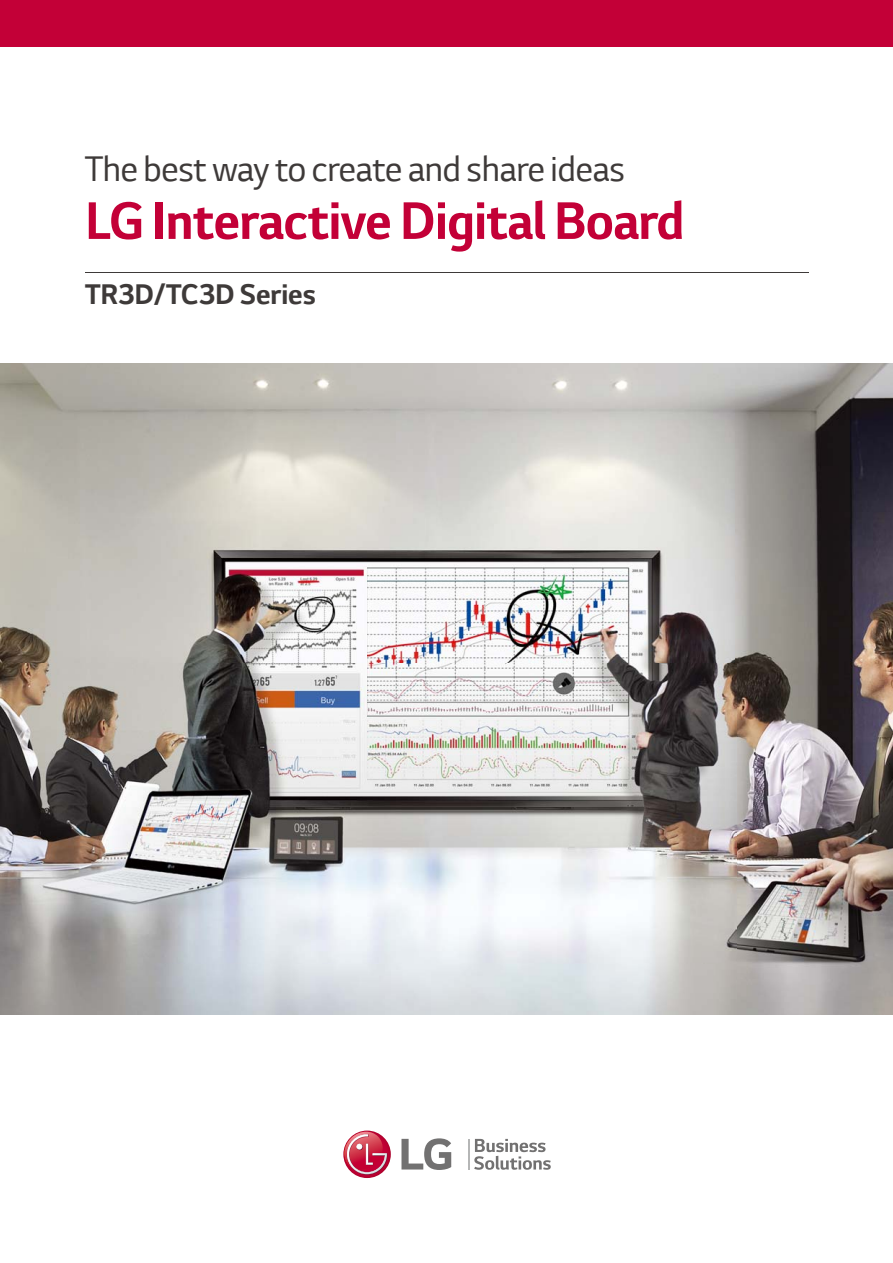
<style>
.page{position:relative;width:893px;height:1263px;background:#fff}
.page>*{position:absolute;margin:0;border:0;box-sizing:border-box;transform-origin:0 0}
.t1{font:700 55.5px "LG Smart";letter-spacing:-.01em;color:#c30037;scale:.96 1}
.t2{font:37.5px "LG Smart";letter-spacing:-.005em;color:#3e3a39}
.t3{font:700 30px "LG Smart";color:#3e3a39}
</style>
<div class="page">
<hr style="left:85px;top:272px;width:723px;height:1px;background:#3e3a39">
<img style="left:0;top:364px;width:893px;height:650px">
<div style="left:0;top:0;width:893px;height:47px;background:#c30037"></div>
<svg style="left:474px;top:1139px;width:77px;height:31px"></svg>
<hr style="left:468px;top:1139px;width:1px;height:30px;background:#b5b6b6">
<svg style="left:401px;top:1138px;width:50px;height:32px"></svg>
<svg style="left:343px;top:1130px;width:48px;height:48px"></svg>
<svg style="left:343px;top:1132px;width:45px;height:43px"></svg>
<p class="t2" style="left:85px;top:147px;width:541px">The best way to create and share ideas</p>
<h1 class="t1" style="left:85px;top:187px;width:626px">LG Interactive Digital Board</h1>
<p class="t3" style="left:85px;top:276px;width:232px">TR3D/TC3D Series</p>
</div>
